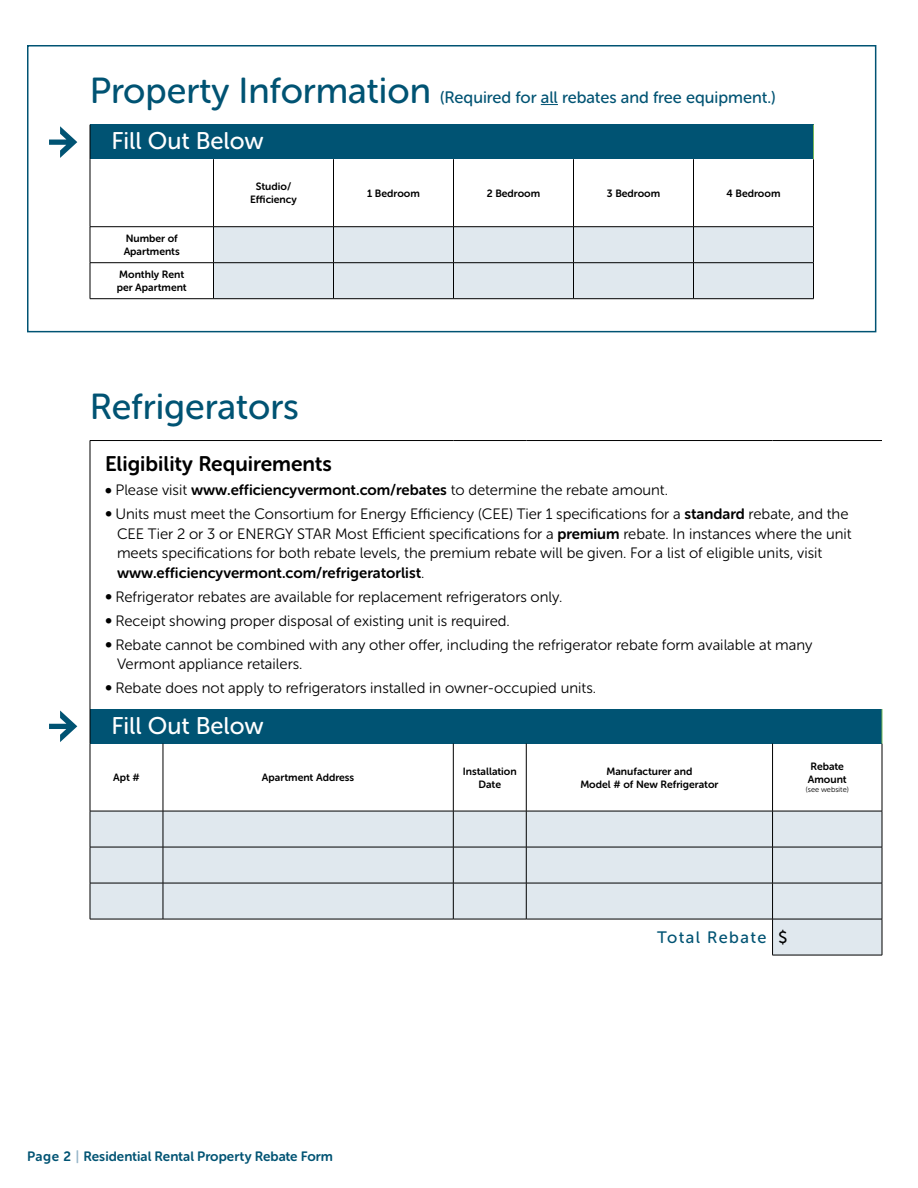
<style>
.page{position:relative;width:918px;height:1188px;background:#fff}
.page>*{position:absolute;margin:0;border:0;box-sizing:border-box;transform-origin:0 0}
.t1{font:36px "Museo Sans Rounded 500";color:#005373}
.t2{font:24px "Museo Sans Rounded 500";color:#fff}
.t3{font:21px "Museo Sans Rounded 700";color:#000}
.t4{font:16.5px "Museo Sans Rounded 500";color:#005373}
.t5{font:16.5px "Museo Sans Rounded 500";letter-spacing:.085em;color:#005373}
.t6{font:15px/24px "Museo Sans Rounded 300";color:#000}
.t7{font:15px "Museo Sans Rounded 700";color:#000}
.t8{font:13.5px "Museo Sans Rounded 700";color:#005373}
.t9{font:10.5px/12.8px "Museo Sans Rounded 700";color:#000;text-align:center}
.t10{font:7.5px "Museo Sans Rounded 300";color:#000}
.s1{font-size:36px}
.s2{font-family:"Museo Sans Rounded 900"}
.s3{font-family:"Museo Sans Rounded 700"}
.s4{font-family:"Museo Sans Rounded 500"}
.s5{font-family:"Museo Sans Rounded 300"}
.s6{color:#97b6c9}
.s7{color:#000}
</style>
<div class="page">
<svg style="left:49px;top:710px;width:28px;height:32px"></svg>
<div style="left:90px;top:709px;width:792px;height:35px;background:#005373"></div>
<div style="left:91px;top:812px;width:791px;height:143px;background:#e0e8ee"></div>
<div style="left:90px;top:919px;width:683px;height:36px;background:#fff"></div>
<hr style="left:90px;top:709px;width:1px;height:35px;background:#000">
<hr style="left:90px;top:811px;width:1px;height:36px;background:#000">
<hr style="left:90px;top:847px;width:1px;height:36px;background:#000">
<hr style="left:163px;top:811px;width:1px;height:36px;background:#000">
<hr style="left:453px;top:811px;width:1px;height:36px;background:#000">
<hr style="left:163px;top:847px;width:1px;height:36px;background:#000">
<hr style="left:453px;top:847px;width:1px;height:36px;background:#000">
<hr style="left:772px;top:811px;width:1px;height:36px;background:#000">
<hr style="left:772px;top:847px;width:1px;height:36px;background:#000">
<hr style="left:882px;top:811px;width:1px;height:36px;background:#000">
<hr style="left:882px;top:847px;width:1px;height:36px;background:#000">
<hr style="left:90px;top:883px;width:1px;height:36px;background:#000">
<hr style="left:90px;top:847px;width:73px;height:1px;background:#000">
<hr style="left:90px;top:883px;width:73px;height:1px;background:#000">
<hr style="left:163px;top:883px;width:1px;height:36px;background:#000">
<hr style="left:453px;top:883px;width:1px;height:36px;background:#000">
<hr style="left:163px;top:847px;width:290px;height:1px;background:#000">
<hr style="left:453px;top:847px;width:73px;height:1px;background:#000">
<hr style="left:526px;top:847px;width:247px;height:1px;background:#000">
<hr style="left:163px;top:883px;width:290px;height:1px;background:#000">
<hr style="left:453px;top:883px;width:73px;height:1px;background:#000">
<hr style="left:526px;top:883px;width:247px;height:1px;background:#000">
<hr style="left:772px;top:883px;width:1px;height:36px;background:#000">
<hr style="left:882px;top:883px;width:1px;height:36px;background:#000">
<hr style="left:773px;top:847px;width:109px;height:1px;background:#000">
<hr style="left:773px;top:883px;width:109px;height:1px;background:#000">
<hr style="left:90px;top:919px;width:73px;height:1px;background:#000">
<hr style="left:163px;top:919px;width:290px;height:1px;background:#000">
<hr style="left:453px;top:919px;width:73px;height:1px;background:#000">
<hr style="left:526px;top:919px;width:247px;height:1px;background:#000">
<hr style="left:772px;top:919px;width:1px;height:36px;background:#000">
<hr style="left:882px;top:919px;width:1px;height:36px;background:#000">
<hr style="left:773px;top:919px;width:109px;height:1px;background:#000">
<hr style="left:772px;top:955px;width:110px;height:1px;background:#000">
<hr style="left:163px;top:744px;width:1px;height:67px;background:#000">
<hr style="left:453px;top:744px;width:1px;height:67px;background:#000">
<hr style="left:526px;top:811px;width:1px;height:36px;background:#000">
<hr style="left:526px;top:847px;width:1px;height:36px;background:#000">
<hr style="left:526px;top:883px;width:1px;height:36px;background:#000">
<hr style="left:90px;top:440px;width:73px;height:1px;background:#000">
<hr style="left:90px;top:441px;width:1px;height:268px;background:#000">
<hr style="left:163px;top:440px;width:290px;height:1px;background:#000">
<hr style="left:453px;top:440px;width:73px;height:1px;background:#000">
<hr style="left:526px;top:440px;width:247px;height:1px;background:#000">
<hr style="left:773px;top:440px;width:109px;height:1px;background:#000">
<hr style="left:90px;top:744px;width:1px;height:67px;background:#000">
<hr style="left:882px;top:744px;width:1px;height:67px;background:#000">
<hr style="left:90px;top:811px;width:73px;height:1px;background:#000">
<hr style="left:163px;top:811px;width:290px;height:1px;background:#000">
<hr style="left:453px;top:811px;width:73px;height:1px;background:#000">
<hr style="left:773px;top:811px;width:109px;height:1px;background:#000">
<hr style="left:882px;top:709px;width:1px;height:35px;background:#77b858">
<hr style="left:526px;top:744px;width:1px;height:67px;background:#000">
<hr style="left:772px;top:744px;width:1px;height:67px;background:#000">
<hr style="left:526px;top:811px;width:247px;height:1px;background:#000">
<div style="left:27px;top:45px;width:849px;height:287px;background:#fff;border:2px solid #005373"></div>
<svg style="left:541px;top:104px;width:17px;height:1px"></svg>
<svg style="left:49px;top:126px;width:28px;height:32px"></svg>
<div style="left:90px;top:125px;width:724px;height:34px;background:#005373"></div>
<svg style="left:91px;top:227px;width:722px;height:71px"></svg>
<hr style="left:90px;top:125px;width:1px;height:34px;background:#000">
<hr style="left:693px;top:159px;width:1px;height:68px;background:#000">
<hr style="left:90px;top:227px;width:1px;height:36px;background:#000">
<hr style="left:213px;top:227px;width:1px;height:36px;background:#000">
<hr style="left:333px;top:227px;width:1px;height:36px;background:#000">
<hr style="left:693px;top:227px;width:1px;height:36px;background:#000">
<hr style="left:813px;top:227px;width:1px;height:36px;background:#000">
<hr style="left:90px;top:263px;width:1px;height:36px;background:#000">
<hr style="left:90px;top:262px;width:124px;height:1px;background:#000">
<hr style="left:213px;top:263px;width:1px;height:36px;background:#000">
<hr style="left:333px;top:263px;width:1px;height:36px;background:#000">
<hr style="left:214px;top:262px;width:120px;height:1px;background:#000">
<hr style="left:334px;top:262px;width:120px;height:1px;background:#000">
<hr style="left:454px;top:262px;width:120px;height:1px;background:#000">
<hr style="left:574px;top:262px;width:120px;height:1px;background:#000">
<hr style="left:693px;top:263px;width:1px;height:36px;background:#000">
<hr style="left:813px;top:263px;width:1px;height:36px;background:#000">
<hr style="left:694px;top:262px;width:120px;height:1px;background:#000">
<hr style="left:90px;top:298px;width:124px;height:1px;background:#000">
<hr style="left:214px;top:298px;width:120px;height:1px;background:#000">
<hr style="left:334px;top:298px;width:120px;height:1px;background:#000">
<hr style="left:454px;top:298px;width:120px;height:1px;background:#000">
<hr style="left:574px;top:298px;width:120px;height:1px;background:#000">
<hr style="left:694px;top:298px;width:120px;height:1px;background:#000">
<hr style="left:213px;top:159px;width:1px;height:68px;background:#000">
<hr style="left:333px;top:159px;width:1px;height:68px;background:#000">
<hr style="left:453px;top:159px;width:1px;height:68px;background:#000">
<hr style="left:573px;top:159px;width:1px;height:68px;background:#000">
<hr style="left:453px;top:227px;width:1px;height:36px;background:#000">
<hr style="left:573px;top:227px;width:1px;height:36px;background:#000">
<hr style="left:453px;top:263px;width:1px;height:36px;background:#000">
<hr style="left:573px;top:263px;width:1px;height:36px;background:#000">
<hr style="left:90px;top:159px;width:1px;height:68px;background:#000">
<hr style="left:813px;top:159px;width:1px;height:68px;background:#000">
<hr style="left:90px;top:226px;width:124px;height:1px;background:#000">
<hr style="left:214px;top:226px;width:120px;height:1px;background:#000">
<hr style="left:334px;top:226px;width:120px;height:1px;background:#000">
<hr style="left:454px;top:226px;width:120px;height:1px;background:#000">
<hr style="left:574px;top:226px;width:120px;height:1px;background:#000">
<hr style="left:694px;top:226px;width:120px;height:1px;background:#000">
<hr style="left:813px;top:125px;width:1px;height:34px;background:#77b858">
<p class="t4" style="left:90px;top:88px;width:687px"><span class="s1">Property Information</span> (Required for all rebates and free equipment.)</p>
<h2 class="t2" style="left:112px;top:128px;width:154px">Fill Out Below</h2>
<p class="t9" style="left:250px;top:180px;width:48px">Studio/<br>Efficiency</p>
<p class="t9" style="left:367px;top:187px;width:54px">1 Bedroom</p>
<p class="t9" style="left:487px;top:187px;width:55px">2 Bedroom</p>
<p class="t9" style="left:607px;top:187px;width:55px">3 Bedroom</p>
<p class="t9" style="left:727px;top:187px;width:55px">4 Bedroom</p>
<p class="t9" style="left:124px;top:232px;width:58px;text-align:left">Number of<br>Apartments</p>
<p class="t9" style="left:117px;top:268px;width:72px;text-align:left">Monthly Rent per Apartment</p>
<h1 class="t1" style="left:90px;top:386px;width:211px">Refrigerators</h1>
<h3 class="t3" style="left:105px;top:452px;width:229px">Eligibility Requirements</h3>
<p class="t6" style="left:105px;top:478px;width:745px"><span class="s2">•</span> Please visit <span class="s3">www.efficiencyvermont.com/rebates</span> to determine the rebate amount.<br><span class="s4">∞</span> Units must meet the Consortium for Energy Efficiency (CEE) Tier 1 specifications for a <span class="s3">standard</span> rebate, and the</p>
<p class="t6" style="left:117px;top:524px;width:736px;line-height:19.5px">CEE Tier 2 or 3 or ENERGY STAR Most Efficient specifications for a <span class="s3">premium</span> rebate. In instances where the unit meets specifications for both rebate levels, the premium rebate will be given. For a list of eligible units, visit</p>
<p class="t7" style="left:117px;top:564px;width:309px">www.efficiencyvermont.com/refrigeratorlist<span class="s5">.</span></p>
<p class="t6" style="left:105px;top:585px;width:709px"><span class="s4">∞</span> Refrigerator rebates are available for replacement refrigerators only.<br><span class="s4">∞</span> Receipt showing proper disposal of existing unit is required.<br><span class="s4">∞</span> Rebate cannot be combined with any other offer, including the refrigerator rebate form available at many</p>
<p class="t6" style="left:105px;top:652px;width:493px;text-indent:12px">Vermont appliance retailers.<br><span class="s4">∞</span> Rebate does not apply to refrigerators installed in owner-occupied units.</p>
<h2 class="t2" style="left:112px;top:712px;width:154px">Fill Out Below</h2>
<p class="t9" style="left:113px;top:771px;width:28px">Apt #</p>
<p class="t9" style="left:262px;top:771px;width:94px">Apartment Address</p>
<p class="t9" style="left:463px;top:765px;width:55px">Installation<br>Date</p>
<p class="t9" style="left:580px;top:765px;width:140px">Manufacturer and<br>Model # of New Refrigerator</p>
<p class="t9" style="left:808px;top:760px;width:40px;text-align:left">Rebate<br>Amount</p>
<p class="t10" style="left:806px;top:785px;width:44px">(see website)</p>
<p class="t8" style="left:27px;top:1149px;width:308px">Page 2 <span class="s6">|</span> Residential Rental Property Rebate Form</p>
<p class="t5" style="left:657px;top:929px;width:132px">Total Rebate <span class="s7">$</span></p>
</div>
